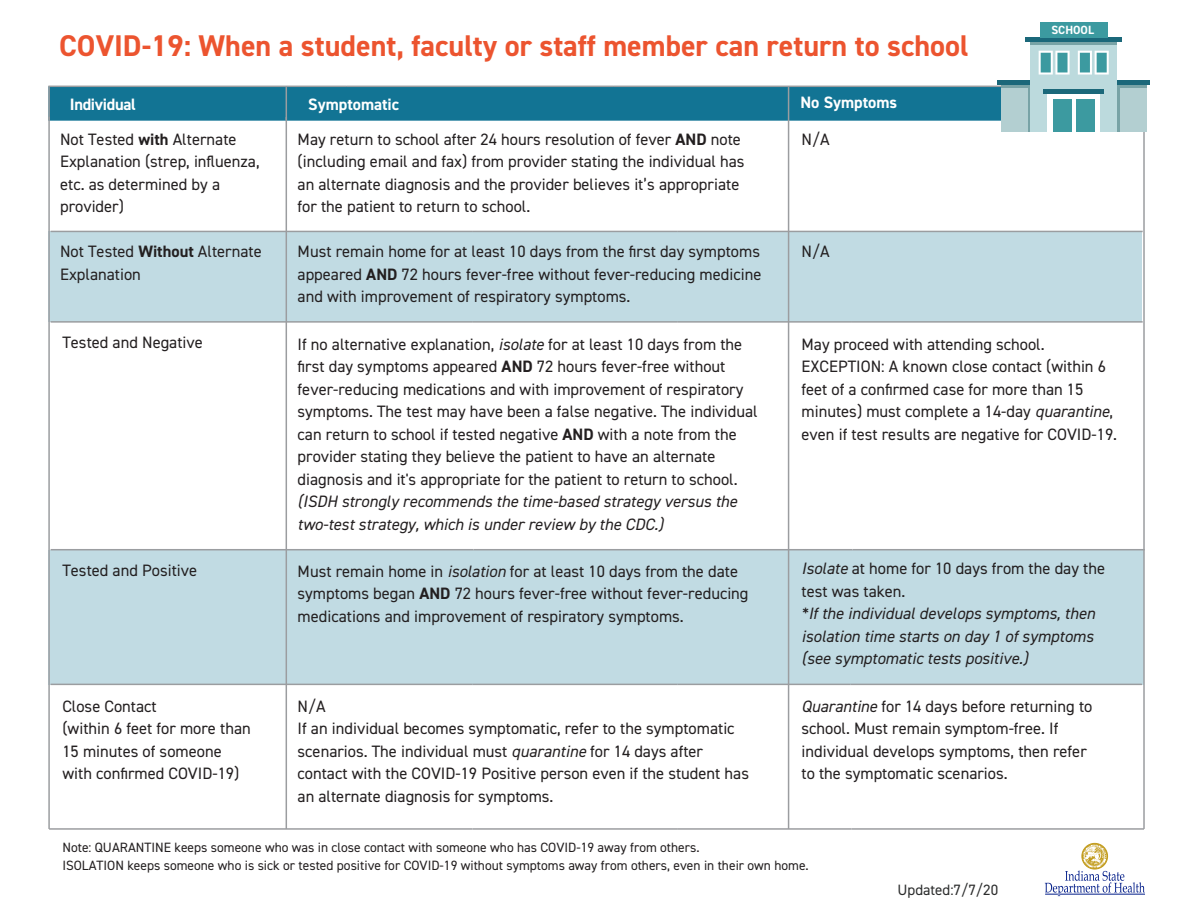
<style>
.page{position:relative;width:1188px;height:918px;background:#fff}
.page>*{position:absolute;margin:0;border:0;box-sizing:border-box;transform-origin:0 0}
.t1{font:700 30px "DIN2014";color:#ec542f}
.t2{font:16.5px/22.5px "DIN2014";color:#231f20}
.t3{font:italic 16.5px/22.5px "DIN2014";color:#231f20}
.t4{font:700 16.5px "DIN2014";color:#fff}
.t5{font:700 16.5px "DIN2014";letter-spacing:-.02em;color:#fff}
.t6{font:15px "DIN2014";color:#2c2d2d}
.t7{font:13.5px/18px "DIN2014";color:#231f20}
.t8{font:700 12px "DIN2014";color:#fff}
.s1{font-weight:700}
.s2{font-style:italic}
</style>
<div class="page">
<div style="left:48px;top:231px;width:1094px;height:91px;background:#c1dbe3"></div>
<div style="left:48px;top:550px;width:1096px;height:134px;background:#c1dbe3"></div>
<div style="left:50px;top:87px;width:951px;height:34px;background:#127494"></div>
<hr style="left:48px;top:86px;width:298px;height:1px;background:#9b9da0">
<hr style="left:346px;top:86px;width:145px;height:1px;background:#9b9da0">
<hr style="left:491px;top:86px;width:122px;height:1px;background:#9b9da0">
<hr style="left:613px;top:86px;width:521px;height:1px;background:#9b9da0">
<hr style="left:51px;top:321px;width:422px;height:2px;background:#9b9da0">
<hr style="left:473px;top:321px;width:205px;height:2px;background:#9b9da0">
<hr style="left:678px;top:321px;width:173px;height:2px;background:#9b9da0">
<hr style="left:851px;top:321px;width:292px;height:2px;background:#9b9da0">
<hr style="left:51px;top:549px;width:423px;height:1px;background:#9b9da0">
<hr style="left:474px;top:549px;width:205px;height:1px;background:#9b9da0">
<hr style="left:679px;top:549px;width:174px;height:1px;background:#9b9da0">
<hr style="left:853px;top:549px;width:292px;height:1px;background:#9b9da0">
<hr style="left:51px;top:684px;width:422px;height:1px;background:#9b9da0">
<hr style="left:473px;top:684px;width:204px;height:1px;background:#9b9da0">
<hr style="left:677px;top:684px;width:174px;height:1px;background:#9b9da0">
<hr style="left:851px;top:684px;width:291px;height:1px;background:#9b9da0">
<hr style="left:49px;top:828px;width:423px;height:2px;background:#9b9da0">
<hr style="left:472px;top:828px;width:206px;height:2px;background:#9b9da0">
<hr style="left:678px;top:828px;width:174px;height:2px;background:#9b9da0">
<hr style="left:852px;top:828px;width:292px;height:2px;background:#9b9da0">
<hr style="left:51px;top:231px;width:422px;height:1px;background:#9b9da0">
<hr style="left:473px;top:231px;width:205px;height:1px;background:#9b9da0">
<hr style="left:678px;top:231px;width:173px;height:1px;background:#9b9da0">
<hr style="left:851px;top:231px;width:292px;height:1px;background:#9b9da0">
<hr style="left:48px;top:87px;width:2px;height:33px;background:#9b9da0">
<hr style="left:48px;top:117px;width:2px;height:712px;background:#9b9da0">
<hr style="left:286px;top:87px;width:1px;height:33px;background:#9b9da0">
<hr style="left:286px;top:117px;width:1px;height:712px;background:#9b9da0">
<hr style="left:788px;top:87px;width:1px;height:742px;background:#9b9da0">
<hr style="left:1143px;top:131px;width:2px;height:698px;background:#9b9da0">
<img style="left:1083px;top:844px;width:24px;height:24px;border-radius:12px">
<div style="left:1082px;top:844px;width:25px;height:25px;border:1px solid #c29b1b;border-radius:50%"></div>
<div style="left:1082px;top:843px;width:26px;height:26px;border:1px solid #c29b1b;border-radius:50%"></div>
<svg style="left:1045px;top:871px;width:100px;height:25px"></svg>
<div style="left:1001px;top:80px;width:145px;height:51px;background:#b3cfd1"></div>
<div style="left:1028px;top:80px;width:92px;height:51px;background:#78a3a6"></div>
<div style="left:1001px;top:80px;width:145px;height:8px;background:#78a3a6"></div>
<div style="left:997px;top:80px;width:153px;height:5px;background:#1b687a"></div>
<div style="left:1030px;top:42px;width:87px;height:89px;background:#bcdadd"></div>
<hr style="left:1030px;top:42px;width:87px;height:3px;background:#78a3a6">
<div style="left:1048px;top:94px;width:52px;height:37px;background:#fff"></div>
<div style="left:1025px;top:37px;width:97px;height:5px;background:#1b687a"></div>
<div style="left:1041px;top:22px;width:67px;height:16px;background:#3c9aa0"></div>
<div style="left:1053px;top:99px;width:18px;height:32px;background:#3c9aa0"></div>
<div style="left:1076px;top:99px;width:18px;height:32px;background:#3c9aa0"></div>
<div style="left:1043px;top:89px;width:61px;height:5px;background:#1b687a"></div>
<svg style="left:1039px;top:51px;width:31px;height:24px"></svg>
<svg style="left:1078px;top:51px;width:31px;height:24px"></svg>
<h1 class="t1" style="left:59px;top:25px;width:911px">COVID-19: When a student, faculty or staff member can return to school</h1>
<p class="t5" style="left:70px;top:93px;width:67px">Individual</p>
<p class="t4" style="left:308px;top:93px;width:92px">Symptomatic</p>
<p class="t4" style="left:801px;top:92px;width:98px">No Symptoms</p>
<p class="t2" style="left:60px;top:127px;width:201px">Not Tested <span class="s1">with</span> Alternate<br>Explanation (strep, influenza, etc. as determined by a provider)</p>
<p class="t2" style="left:298px;top:127px;width:449px">May return to school after 24 hours resolution of fever <span class="s1">AND</span> note (including email and fax) from provider stating the individual has an alternate diagnosis and the provider believes it’s appropriate for the patient to return to school.</p>
<p class="t2" style="left:298px;top:240px;width:465px;text-align:justify">Must remain home for at least 10 days from the first day symptoms appeared <span class="s1">AND</span> 72 hours fever-free without fever-reducing medicine and with improvement of respiratory symptoms.</p>
<p class="t2" style="left:802px;top:128px;width:30px">N/A</p>
<p class="t2" style="left:802px;top:240px;width:30px">N/A</p>
<p class="t2" style="left:60px;top:240px;width:203px">Not Tested <span class="s1">Without</span> Alternate<br>Explanation</p>
<p class="t8" style="left:1051px;top:22px;width:44px">SCHOOL</p>
<p class="t2" style="left:62px;top:331px;width:142px">Tested and Negative</p>
<p class="t2" style="left:62px;top:559px;width:136px">Tested and Positive</p>
<p class="t2" style="left:62px;top:695px;width:190px">Close Contact<br>(within 6 feet for more than<br>15 minutes of someone with confirmed COVID-19)</p>
<p class="t2" style="left:298px;top:332px;width:462px">If no alternative explanation, <span class="s2">isolate</span> for at least 10 days from the first day symptoms appeared <span class="s1">AND</span> 72 hours fever-free without fever-reducing medications and with improvement of respiratory symptoms. The test may have been a false negative. The individual can return to school if tested negative <span class="s1">AND</span> with a note from the provider stating they believe the patient to have an alternate diagnosis and it's appropriate for the patient to return to school.</p>
<p class="t3" style="left:298px;top:490px;width:441px">(ISDH strongly recommends the time-based strategy versus the two-test strategy, which is under review by the CDC.)</p>
<p class="t2" style="left:298px;top:560px;width:452px">Must remain home in <span class="s2">isolation</span> for at least 10 days from the date symptoms began <span class="s1">AND</span> 72 hours fever-free without fever-reducing medications and improvement of respiratory symptoms.</p>
<p class="t2" style="left:298px;top:695px;width:453px">N/A<br>If an individual becomes symptomatic, refer to the symptomatic scenarios. The individual must <span class="s2">quarantine</span> for 14 days after contact with the COVID-19 Positive person even if the student has an alternate diagnosis for symptoms.</p>
<p class="t2" style="left:802px;top:332px;width:317px">May proceed with attending school.<br>EXCEPTION: A known close contact (within 6 feet of a confirmed case for more than 15 minutes) must complete a 14-day <span class="s2">quarantine</span>, even if test results are negative for COVID-19.</p>
<p class="t2" style="left:802px;top:557px;width:305px"><span class="s2">Isolate</span> at home for 10 days from the day the test was taken.</p>
<p class="t3" style="left:802px;top:602px;width:295px;text-align:justify">*If the individual develops symptoms, then isolation time starts on day 1 of symptoms (see symptomatic tests positive.)</p>
<p class="t2" style="left:802px;top:695px;width:292px"><span class="s2">Quarantine</span> for 14 days before returning to school. Must remain symptom-free. If individual develops symptoms, then refer to the symptomatic scenarios.</p>
<p class="t7" style="left:62px;top:838px;width:748px">Note: QUARANTINE keeps someone who was in close contact with someone who has COVID-19 away from others.<br>ISOLATION keeps someone who is sick or tested positive for COVID-19 without symptoms away from others, even in their own home.</p>
<p class="t6" style="left:897px;top:880px;width:102px">Updated:7/7/20</p>
</div>
